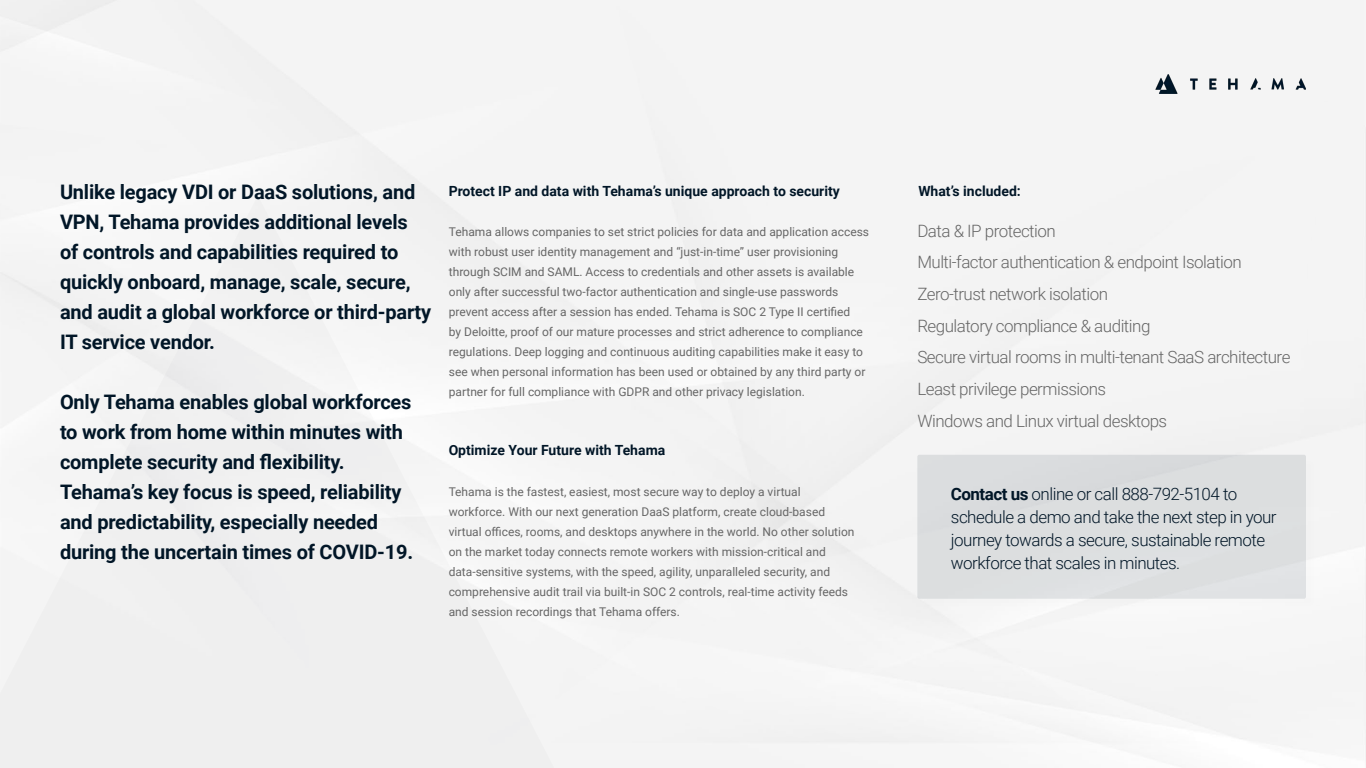
<style>
.page{position:relative;width:1366px;height:768px;background:#fff}
.page>*{position:absolute;margin:0;border:0;box-sizing:border-box;transform-origin:0 0}
.t1{font:700 20px/30px "Roboto";letter-spacing:-.01em;color:#011627}
.t2{font:300 17px "Roboto";letter-spacing:-.03em;color:#666}
.t3{font:300 17px/23px "Roboto";letter-spacing:-.03em;color:#011627}
.t4{font:700 14px "Roboto";color:#011627}
.t5{font:12px/20px "Roboto";color:#666}
.s1{font-weight:700}
</style>
<div class="page">
<div style="left:0;top:196px;width:703px;height:572px;background:#f3f3f3"></div>
<img style="left:1155px;top:74px;width:151px;height:20px">
<div style="left:919px;top:456px;width:399px;height:155px;background:#f6f6f6"></div>
<div style="left:917px;top:455px;width:389px;height:144px;background:#dcdedf;border-radius:2px"></div>
<p class="t1" style="left:60px;top:176px;width:373px">Unlike legacy VDI or DaaS solutions, and VPN, Tehama provides additional levels<br>of controls and capabilities required to quickly onboard, manage, scale, secure, and audit a global workforce or third-party IT service vendor.</p>
<p class="t1" style="left:60px;top:386px;width:355px">Only Tehama enables global workforces to work from home within minutes with complete security and flexibility.<br>Tehama’s key focus is speed, reliability and predictability, especially needed during the uncertain times of COVID-19.</p>
<p class="t4" style="left:449px;top:181px;width:393px">Protect IP and data with Tehama’s unique approach to security</p>
<p class="t5" style="left:449px;top:221px;width:422px">Tehama allows companies to set strict policies for data and application access with robust user identity management and “just-in-time” user provisioning through SCIM and SAML. Access to credentials and other assets is available only after successful two-factor authentication and single-use passwords prevent access after a session has ended. Tehama is SOC 2 Type II certified<br>by Deloitte, proof of our mature processes and strict adherence to compliance regulations. Deep logging and continuous auditing capabilities make it easy to see when personal information has been used or obtained by any third party or partner for full compliance with GDPR and other privacy legislation.</p>
<p class="t4" style="left:449px;top:440px;width:218px">Optimize Your Future with Tehama</p>
<p class="t5" style="left:449px;top:481px;width:407px">Tehama is the fastest, easiest, most secure way to deploy a virtual workforce. With our next generation DaaS platform, create cloud-based virtual offices, rooms, and desktops anywhere in the world. No other solution on the market today connects remote workers with mission-critical and data-sensitive systems, with the speed, agility, unparalleled security, and comprehensive audit trail via built-in SOC 2 controls, real-time activity feeds and session recordings that Tehama offers.</p>
<p class="t4" style="left:918px;top:181px;width:104px">What’s included:</p>
<p class="t2" style="left:917px;top:219px;width:140px">Data &amp; IP protection</p>
<p class="t2" style="left:917px;top:250px;width:326px">Multi-factor authentication &amp; endpoint Isolation</p>
<p class="t2" style="left:917px;top:282px;width:192px">Zero-trust network isolation</p>
<p class="t2" style="left:917px;top:314px;width:235px">Regulatory compliance &amp; auditing</p>
<p class="t2" style="left:917px;top:345px;width:375px">Secure virtual rooms in multi-tenant SaaS architecture</p>
<p class="t2" style="left:917px;top:377px;width:190px">Least privilege permissions</p>
<p class="t2" style="left:917px;top:409px;width:251px">Windows and Linux virtual desktops</p>
<p class="t3" style="left:951px;top:481px;width:327px"><span class="s1">Contact us</span> online or call 888-792-5104 to schedule a demo and take the next step in your journey towards a secure, sustainable remote workforce that scales in minutes.</p>
</div>
